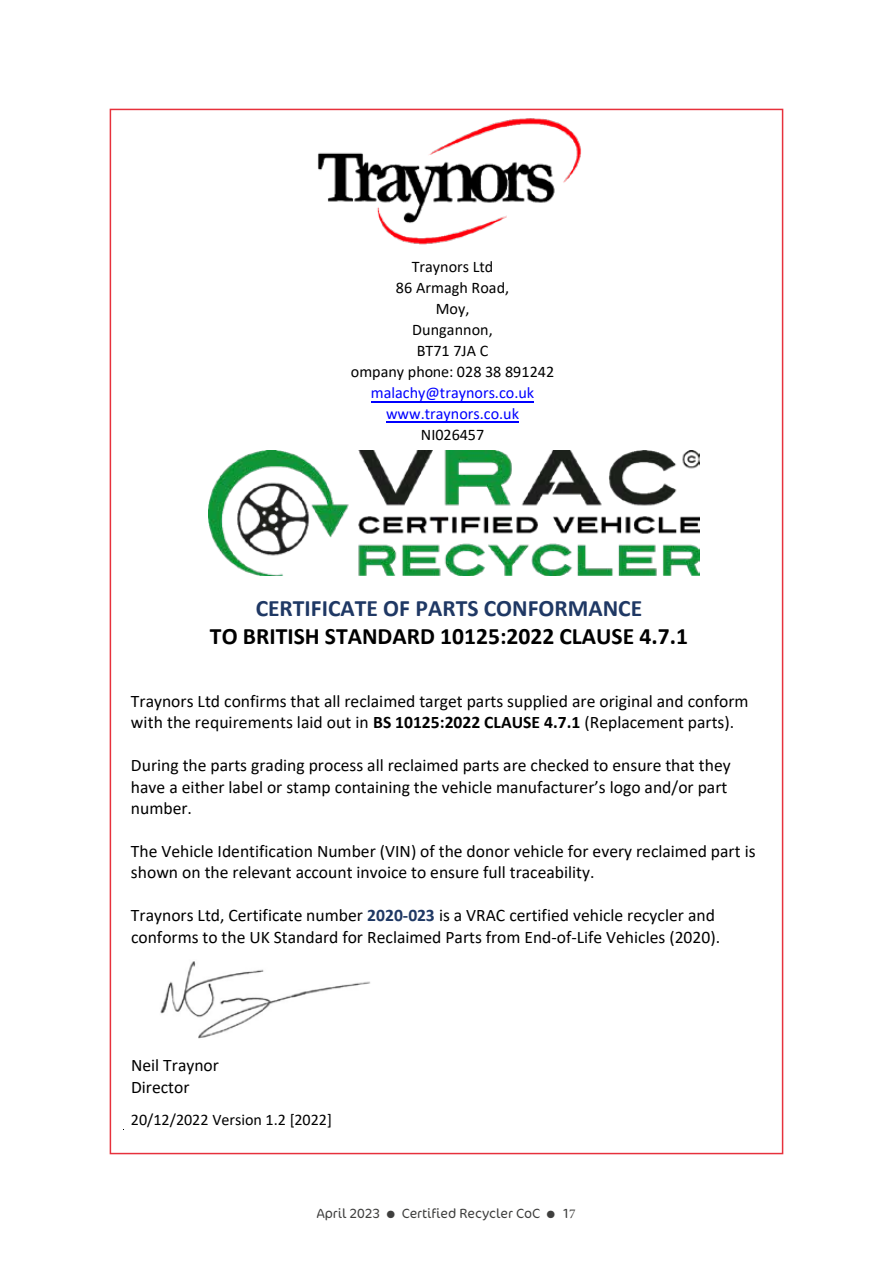
<style>
.page{position:relative;width:893px;height:1263px;background:#fff}
.page>*{position:absolute;margin:0;border:0;box-sizing:border-box;transform-origin:0 0}
.t1{font:700 23.55px "Calibri";color:#000}
.t2{font:700 23.55px "Calibri";color:#1f3864}
.t3{font:17.55px/21.5px "Calibri";color:#000}
.t4{font:16.2px/21px "Calibri";letter-spacing:.005em;color:#000;text-align:center}
.t5{font:16.2px/21px "Calibri";color:#00f;text-align:center}
.t6{font:300 13.5px "Cocon Pro";color:#3f3f3e}
.s1{font-weight:700}
.s2{font-weight:700;color:#1f3864}
.s3{font-family:"Minion Pro";font-weight:400}
</style>
<div class="page">
<img style="left:318px;top:118px;width:263px;height:127px">
<img style="left:208px;top:450px;width:492px;height:125px">
<img style="left:160px;top:961px;width:210px;height:78px">
<hr style="left:371px;top:401px;width:163px;height:1px;background:#00f">
<hr style="left:386px;top:422px;width:133px;height:1px;background:#00f">
<p class="t4" style="left:351px;top:256px;width:205px">Traynors Ltd<br>86 Armagh Road,<br>Moy,<br>Dungannon,<br>BT71 7JA C<br>ompany phone: 028 38 891242</p>
<p class="t5" style="left:371px;top:382px;width:165px">malachy@traynors.co.uk www.traynors.co.uk</p>
<p class="t4" style="left:421px;top:424px;width:65px">NI026457</p>
<h1 class="t2" style="left:256px;top:591px;width:388px">CERTIFICATE OF PARTS CONFORMANCE</h1>
<h1 class="t1" style="left:210px;top:619px;width:479px">TO BRITISH STANDARD 10125:2022 CLAUSE 4.7.1</h1>
<p class="t3" style="left:131px;top:689px;width:619px">Traynors Ltd confirms that all reclaimed target parts supplied are original and conform with the requirements laid out in <span class="s1">BS 10125:2022 CLAUSE 4.7.1</span> (Replacement parts).</p>
<p class="t3" style="left:131px;top:754px;width:601px">During the parts grading process all reclaimed parts are checked to ensure that they have a either label or stamp containing the vehicle manufacturer’s logo and/or part number.</p>
<p class="t3" style="left:131px;top:840px;width:626px">The Vehicle Identification Number (VIN) of the donor vehicle for every reclaimed part is shown on the relevant account invoice to ensure full traceability.</p>
<p class="t3" style="left:131px;top:904px;width:591px">Traynors Ltd, Certificate number <span class="s2">2020-023</span> is a VRAC certified vehicle recycler and conforms to the UK Standard for Reclaimed Parts from End-of-Life Vehicles (2020).</p>
<p class="t3" style="left:131px;top:1054px;width:90px">Neil Traynor<br>Director</p>
<p class="t4" style="left:131px;top:1109px;width:203px">20/12/2022 Version 1.2 [2022]</p>
<p class="t6" style="left:317px;top:1204px;width:260px">April 2023 ● Certified Recycler CoC ● 1<span class="s3">7</span></p>
</div>
